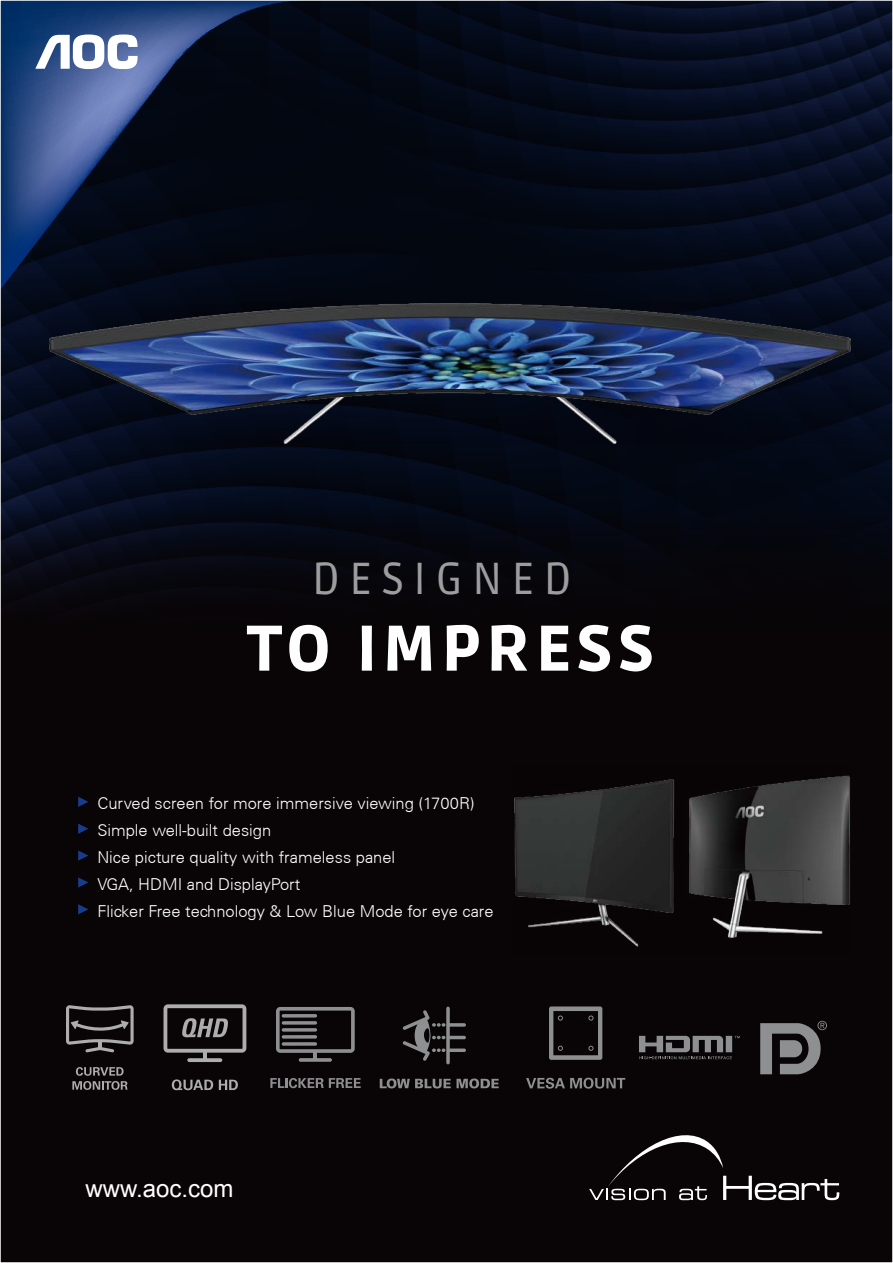
<style>
.page{position:relative;width:893px;height:1263px;background:#090506}
.page>*{position:absolute;margin:0;border:0;box-sizing:border-box;transform-origin:0 0}
.t1{font:900 64.05px "Ruda";letter-spacing:.08em;color:#fefeff}
.t2{font:45px "Ruda";letter-spacing:.2em;color:#9e9d9e}
.t3{font:24px "Arial";color:#fff}
.t4{font:300 16.5px/27px "Univers CE";color:#fff}
</style>
<div class="page">
<img style="left:3px;top:3px;width:887px;height:597px">
<svg style="left:3px;top:3px;width:472px;height:303px;fill:#030711"></svg>
<svg style="left:3px;top:3px;width:305px;height:287px"></svg>
<svg style="left:35px;top:35px;width:103px;height:34px;background:#abb7cf"></svg>
<svg style="left:589px;top:1135px;width:250px;height:65px"></svg>
<img style="left:50px;top:304px;width:801px;height:140px">
<hr style="left:203px;top:1051px;width:4px;height:10px;background:#adadae">
<svg style="left:187px;top:1058px;width:35px;height:4px"></svg>
<svg style="left:164px;top:1004px;width:82px;height:49px"></svg>
<svg style="left:172px;top:1079px;width:41px;height:11px"></svg>
<svg style="left:219px;top:1080px;width:19px;height:10px"></svg>
<img style="left:514px;top:775px;width:336px;height:172px">
<svg style="left:78px;top:797px;width:10px;height:10px"></svg>
<svg style="left:78px;top:823px;width:10px;height:11px"></svg>
<svg style="left:78px;top:850px;width:10px;height:11px"></svg>
<svg style="left:78px;top:877px;width:10px;height:10px"></svg>
<svg style="left:78px;top:904px;width:10px;height:10px"></svg>
<hr style="left:313px;top:1051px;width:4px;height:10px;background:#8d8f91">
<svg style="left:276px;top:1007px;width:79px;height:46px"></svg>
<svg style="left:299px;top:1058px;width:33px;height:4px"></svg>
<hr style="left:282px;top:1014px;width:35px;height:3px;background:#8d8f91;border-radius:2px">
<svg style="left:282px;top:1021px;width:35px;height:4px"></svg>
<svg style="left:282px;top:1028px;width:35px;height:4px"></svg>
<svg style="left:282px;top:1035px;width:35px;height:4px"></svg>
<svg style="left:282px;top:1042px;width:35px;height:4px"></svg>
<svg style="left:270px;top:1078px;width:91px;height:10px"></svg>
<svg style="left:72px;top:1067px;width:56px;height:23px"></svg>
<svg style="left:66px;top:1005px;width:68px;height:47px"></svg>
<svg style="left:639px;top:1036px;width:101px;height:23px"></svg>
<svg style="left:380px;top:1078px;width:119px;height:10px"></svg>
<svg style="left:403px;top:1007px;width:63px;height:57px"></svg>
<svg style="left:526px;top:1078px;width:99px;height:11px"></svg>
<svg style="left:549px;top:1006px;width:53px;height:54px"></svg>
<svg style="left:760px;top:1021px;width:67px;height:53px"></svg>
<h2 class="t2" style="left:312px;top:554px;width:261px">DESIGNED</h2>
<h1 class="t1" style="left:248px;top:612px;width:408px">TO IMPRESS</h1>
<p class="t4" style="left:97px;top:790px;width:398px">Curved screen for more immersive viewing (1700R)<br>Simple well-built design<br>Nice picture quality with frameless panel<br>VGA, HDMI and DisplayPort<br>Flicker Free technology &amp; Low Blue Mode for eye care</p>
<h3 class="t3" style="left:86px;top:1172px;width:150px">www.aoc.com</h3>
</div>
